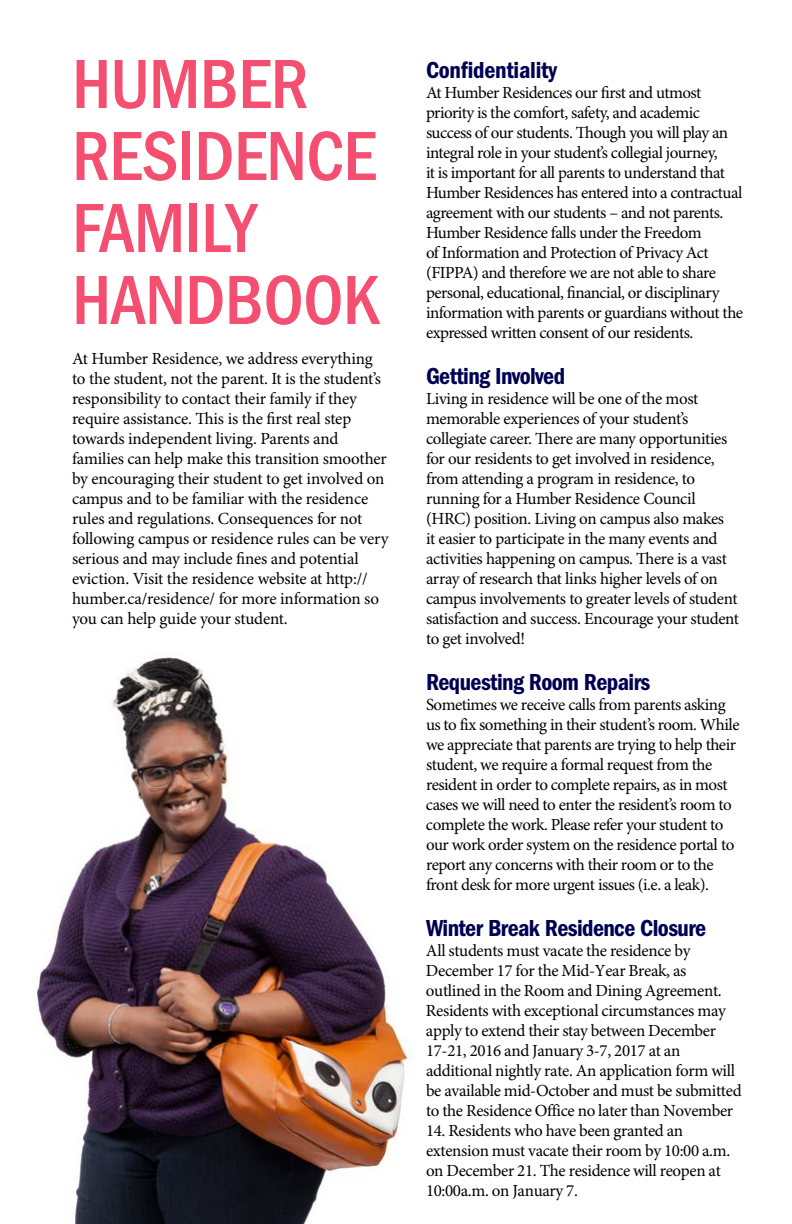
<style>
.page{position:relative;width:792px;height:1224px;background:#fff}
.page>*{position:absolute;margin:0;border:0;box-sizing:border-box;transform-origin:0 0}
.t1{font:500 condensed 72px/72px "Franklin Gothic";letter-spacing:-.01em;color:#f44f71}
.t2{font:600 condensed 24px "Franklin Gothic";letter-spacing:-.025em;color:#000052}
.t3{font:17px/20px "Minion Pro";letter-spacing:-.02em;color:#000}
</style>
<div class="page">
<img style="left:37px;top:657px;width:376px;height:567px">
<h1 class="t1" style="left:72px;top:49px;width:309px">HUMBER<br>RESIDENCE<br>FAMILY<br>HANDBOOK</h1>
<p class="t3" style="left:72px;top:349px;width:318px">At Humber Residence, we address everything to the student, not the parent. It is the student’s responsibility to contact their family if they require assistance. This is the first real step towards independent living. Parents and families can help make this transition smoother by encouraging their student to get involved on campus and to be familiar with the residence rules and regulations. Consequences for not following campus or residence rules can be very serious and may include fines and potential eviction. Visit the residence website at http:// humber.ca/residence/ for more information so you can help guide your student.</p>
<h2 class="t2" style="left:426px;top:56px;width:132px">Confidentiality</h2>
<p class="t3" style="left:426px;top:83px;width:319px">At Humber Residences our first and utmost priority is the comfort, safety, and academic success of our students. Though you will play an integral role in your student’s collegial journey,<br>it is important for all parents to understand that Humber Residences has entered into a contractual agreement with our students – and not parents.<br>Humber Residence falls under the Freedom<br>of Information and Protection of Privacy Act (FIPPA) and therefore we are not able to share personal, educational, financial, or disciplinary information with parents or guardians without the expressed written consent of our residents.</p>
<h2 class="t2" style="left:426px;top:362px;width:141px">Getting Involved</h2>
<p class="t3" style="left:426px;top:389px;width:315px">Living in residence will be one of the most memorable experiences of your student’s collegiate career. There are many opportunities for our residents to get involved in residence, from attending a program in residence, to running for a Humber Residence Council (HRC) position. Living on campus also makes<br>it easier to participate in the many events and activities happening on campus. There is a vast array of research that links higher levels of on campus involvements to greater levels of student satisfaction and success. Encourage your student to get involved!</p>
<h2 class="t2" style="left:426px;top:668px;width:226px">Requesting Room Repairs</h2>
<p class="t3" style="left:426px;top:695px;width:315px">Sometimes we receive calls from parents asking us to fix something in their student’s room. While we appreciate that parents are trying to help their student, we require a formal request from the resident in order to complete repairs, as in most cases we will need to enter the resident’s room to complete the work. Please refer your student to our work order system on the residence portal to report any concerns with their room or to the front desk for more urgent issues (i.e. a leak).</p>
<h2 class="t2" style="left:426px;top:914px;width:282px">Winter Break Residence Closure</h2>
<p class="t3" style="left:426px;top:941px;width:317px">All students must vacate the residence by December 17 for the Mid-Year Break, as outlined in the Room and Dining Agreement.<br>Residents with exceptional circumstances may apply to extend their stay between December 17-21, 2016 and January 3-7, 2017 at an additional nightly rate. An application form will be available mid-October and must be submitted to the Residence Office no later than November</p>
<p class="t3" style="left:426px;top:1121px;width:306px">14. Residents who have been granted an extension must vacate their room by 10:00 a.m. on December 21. The residence will reopen at 10:00a.m. on January 7.</p>
</div>
